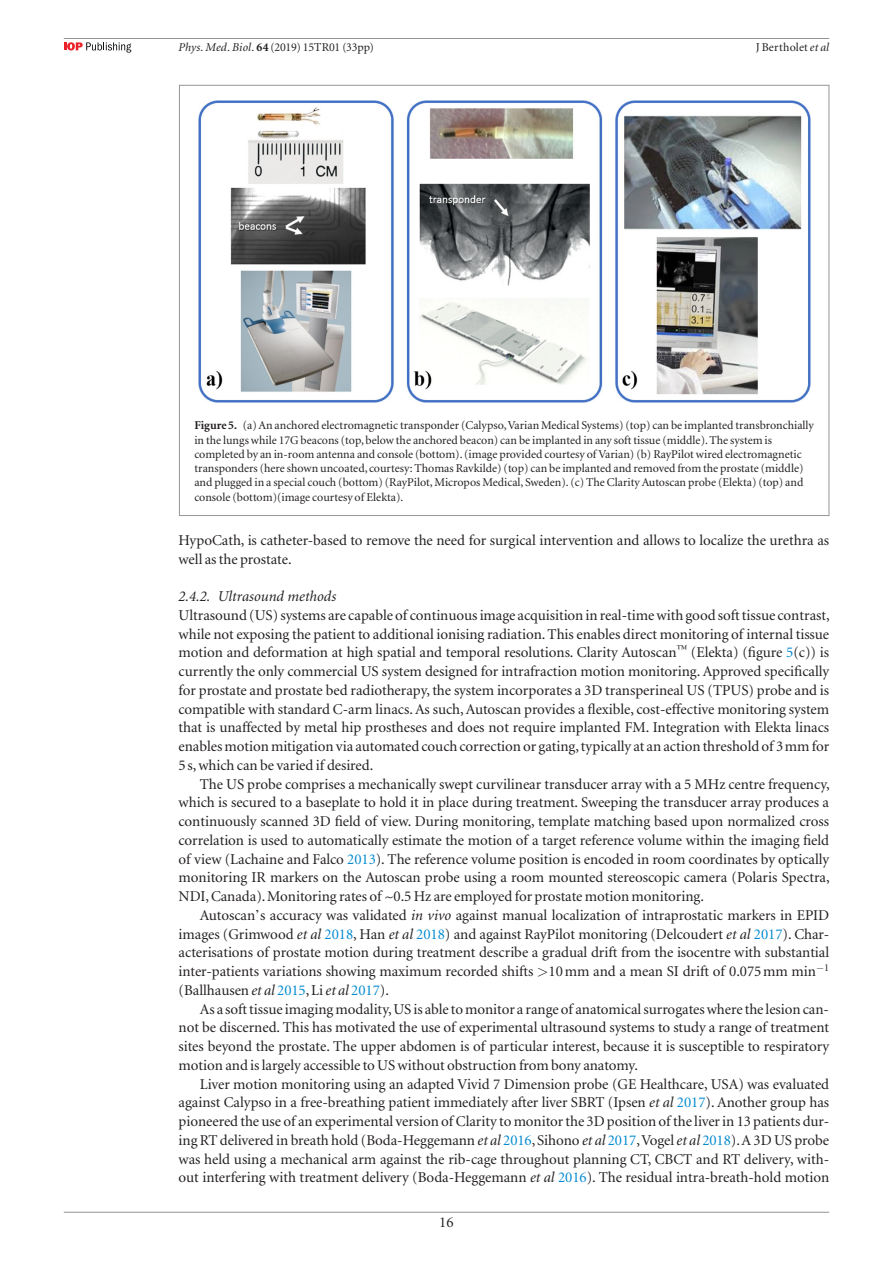
<style>
.page{position:relative;width:893px;height:1263px;background:#fff}
.page>*{position:absolute;margin:0;border:0;box-sizing:border-box;transform-origin:0 0}
.t1{font:15px/18.8px "Minion LT";letter-spacing:-.005em;color:#231f20;text-align:justify}
.t2{font:italic 15px "Minion LT";color:#231f20}
.t3{font:12px/14.2px "Minion LT";color:#231f20}
.t4{font:12px "Minion LT";letter-spacing:.02em;color:#231f20}
.s1{font-style:italic}
.s2{font-weight:700}
.s3{color:#0089d0}
.s4{font-family:"STIX General"}
</style>
<div class="page">
<hr style="left:64px;top:1212px;width:765px;height:1px;background:#939598">
<hr style="left:64px;top:38px;width:765px;height:1px;background:#939598">
<svg style="left:64px;top:42px;width:67px;height:11px"></svg>
<img style="left:198px;top:100px;width:612px;height:302px">
<p class="t3" style="left:179px;top:40px;width:197px"><span class="s1">Phys. Med. Biol.</span> <span class="s2">64</span> (2019) 15TR01 (33pp)</p>
<p class="t4" style="left:756px;top:41px;width:75px">J Bertholet <span class="s1">et al</span></p>
<p class="t3" style="left:194px;top:419px;width:621px"><span class="s2">Figure 5.</span> (a) An anchored electromagnetic transponder (Calypso, Varian Medical Systems) (top) can be implanted transbronchially in the lungs while 17G beacons (top, below the anchored beacon) can be implanted in any soft tissue (middle). The system is completed by an in-room antenna and console (bottom). (image provided courtesy of Varian) (b) RayPilot wired electromagnetic transponders (here shown uncoated, courtesy: Thomas Ravkilde) (top) can be implanted and removed from the prostate (middle) and plugged in a special couch (bottom) (RayPilot, Micropos Medical, Sweden). (c) The Clarity Autoscan probe (Elekta) (top) and console (bottom)(image courtesy of Elekta).</p>
<p class="t1" style="left:179px;top:531px;width:652px">HypoCath, is catheter-based to remove the need for surgical intervention and allows to localize the urethra as well as the prostate.</p>
<p class="t2" style="left:179px;top:589px;width:159px">2.4.2. Ultrasound methods</p>
<p class="t1" style="left:179px;top:606px;width:653px">Ultrasound (US) systems are capable of continuous image acquisition in real-time with good soft tissue contrast, while not exposing the patient to additional ionising radiation. This enables direct monitoring of internal tissue motion and deformation at high spatial and temporal resolutions. Clarity Autoscan<sup>™</sup> (Elekta) (figure <span class="s3">5</span>(c)) is currently the only commercial US system designed for intrafraction motion monitoring. Approved specifically for prostate and prostate bed radiotherapy, the system incorporates a 3D transperineal US (TPUS) probe and is compatible with standard C-arm linacs. As such, Autoscan provides a flexible, cost-effective monitoring system that is unaffected by metal hip prostheses and does not require implanted FM. Integration with Elekta linacs enables motion mitigation via automated couch correction or gating, typically at an action threshold of 3mm for 5s, which can be varied if desired.</p>
<p class="t1" style="left:179px;top:775px;width:653px;text-indent:21px">The US probe comprises a mechanically swept curvilinear transducer array with a 5 MHz centre frequency, which is secured to a baseplate to hold it in place during treatment. Sweeping the transducer array produces a continuously scanned 3D field of view. During monitoring, template matching based upon normalized cross correlation is used to automatically estimate the motion of a target reference volume within the imaging field of view (Lachaine and Falco <span class="s3">2013</span>). The reference volume position is encoded in room coordinates by optically monitoring IR markers on the Autoscan probe using a room mounted stereoscopic camera (Polaris Spectra, NDI, Canada). Monitoring rates of ~0.5 Hz are employed for prostate motion monitoring.</p>
<p class="t1" style="left:179px;top:906px;width:652px;text-indent:21px">Autoscan<span class="s4">’</span>s accuracy was validated <span class="s1">in vivo</span> against manual localization of intraprostatic markers in EPID images (Grimwood <span class="s1">et al</span> <span class="s3">2018</span>, Han <span class="s1">et al</span> <span class="s3">2018</span>) and against RayPilot monitoring (Delcoudert <span class="s1">et al</span> <span class="s3">2017</span>). Char&shy;acterisations of prostate motion during treatment describe a gradual drift from the isocentre with substantial inter-patients variations showing maximum recorded shifts 10mm and a mean SI drift of 0.075mm min−<sup>1 </sup>(Ballhausen <span class="s1">et al</span> <span class="s3">2015</span>, Li <span class="s1">et al</span> <span class="s3">2017</span>).</p>
<p class="t1" style="left:179px;top:1000px;width:652px;text-indent:21px">As a soft tissue imaging modality, US is able to monitor a range of anatomical surrogates where the lesion can&shy;not be discerned. This has motivated the use of experimental ultrasound systems to study a range of treatment sites beyond the prostate. The upper abdomen is of particular interest, because it is susceptible to respiratory motion and is largely accessible to US without obstruction from bony anatomy.</p>
<p class="t1" style="left:179px;top:1075px;width:652px;text-indent:21px">Liver motion monitoring using an adapted Vivid 7 Dimension probe (GE Healthcare, USA) was evaluated against Calypso in a free-breathing patient immediately after liver SBRT (Ipsen <span class="s1">et al</span> <span class="s3">2017</span>). Another group has pioneered the use of an experimental version of Clarity to monitor the 3D position of the liver in 13 patients dur&shy;ing RT delivered in breath hold (Boda-Heggemann <span class="s1">et al</span> <span class="s3">2016</span>, Sihono <span class="s1">et al</span> <span class="s3">2017</span>, Vogel <span class="s1">et al</span> <span class="s3">2018</span>). A 3D US probe was held using a mechanical arm against the rib-cage throughout planning CT, CBCT and RT delivery, with&shy;out interfering with treatment delivery (Boda-Heggemann <span class="s1">et al</span> <span class="s3">2016</span>). The residual intra-breath-hold motion</p>
<p class="t1" style="left:439px;top:1214px;width:16px">16</p>
</div>
